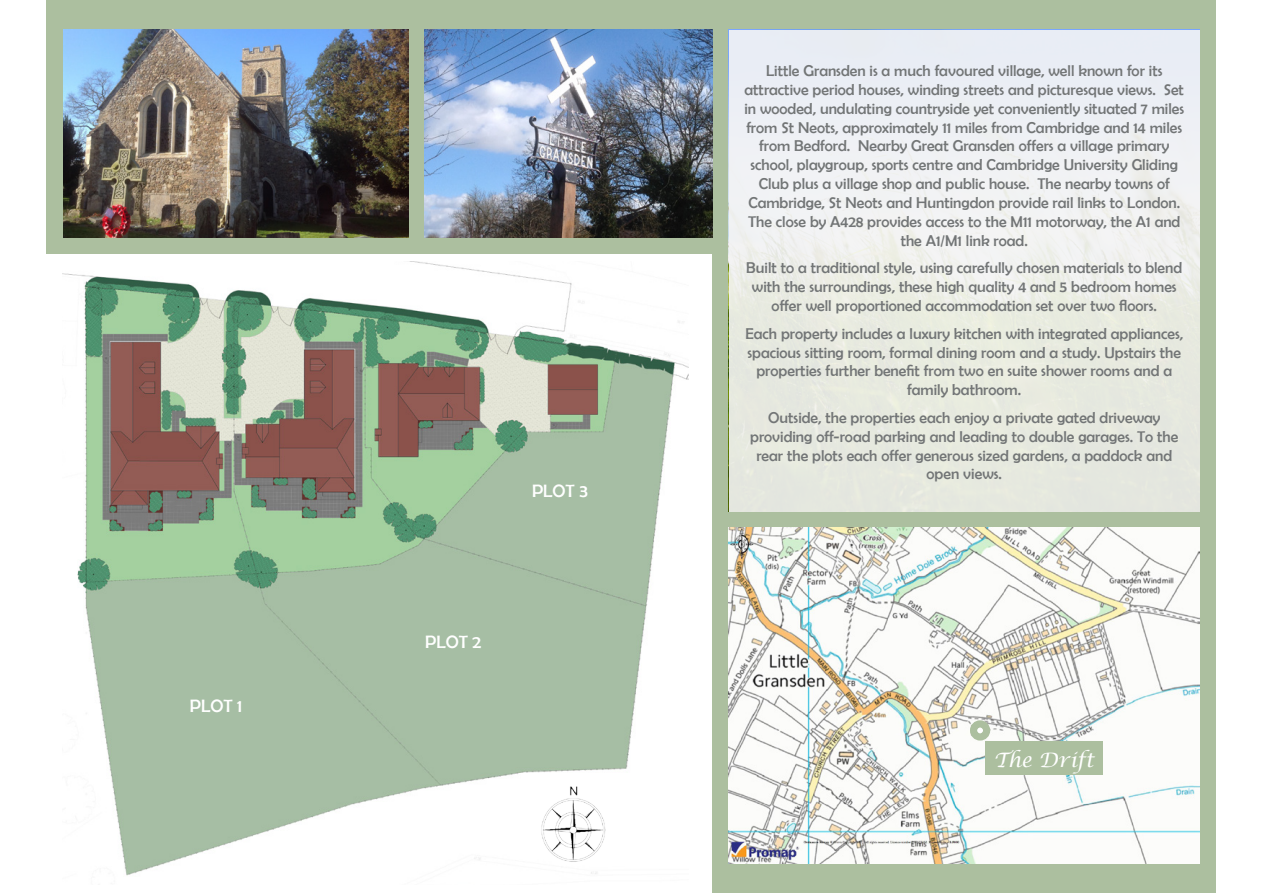
<style>
.page{position:relative;width:1263px;height:893px;background:#fff}
.page>*{position:absolute;margin:0;border:0;box-sizing:border-box;transform-origin:0 0}
.Back_Page_Header{font:italic 19.95px "Lucida Calligraphy";color:#fff}
.t1{font:18px "Berlin Sans FB";color:#fff}
.back_page_standard_t{font:15.75px/18.9px "Berlin Sans FB";color:#727576;text-align:center}
</style>
<div class="page">
<img style="left:62px;top:261px;width:626px;height:615px">
<img style="left:540px;top:784px;width:67px;height:79px">
<div style="left:712px;top:0;width:504px;height:893px;background:#acbf9f"></div>
<img style="left:729px;top:528px;width:471px;height:335px">
<div style="left:985px;top:741px;width:117px;height:34px;background:#acbf9f"></div>
<div style="left:973px;top:724px;width:14px;height:13px;background:#fff;border-radius:50%"></div>
<div style="left:970px;top:720px;width:20px;height:20px;border:7px solid #acbf9f;border-radius:50%"></div>
<div style="left:47px;top:0;width:1169px;height:254px;background:#acbf9f"></div>
<img style="left:63px;top:30px;width:345px;height:207px">
<div style="left:729px;top:30px;width:471px;height:481px;background:#eaedea"></div>
<img style="left:425px;top:30px;width:287px;height:207px">
<p class="t1" style="left:190px;top:696px;width:54px">PLOT 1</p>
<p class="t1" style="left:532px;top:480px;width:57px">PLOT 3</p>
<p class="t1" style="left:425px;top:631px;width:58px">PLOT 2</p>
<p class="back_page_standard_t" style="left:744px;top:61px;width:441px">Little Gransden is a much favoured village, well known for its attractive period houses, winding streets and picturesque views. Set in wooded, undulating countryside yet conveniently situated 7 miles from St Neots, approximately 11 miles from Cambridge and 14 miles from Bedford. Nearby Great Gransden offers a village primary school, playgroup, sports centre and Cambridge University Gliding Club plus a village shop and public house. The nearby towns of Cambridge, St Neots and Huntingdon provide rail links to London.<br>The close by A428 provides access to the M11 motorway, the A1 and the A1/M1 link road.</p>
<p class="back_page_standard_t" style="left:746px;top:258px;width:437px">Built to a traditional style, using carefully chosen materials to blend with the surroundings, these high quality 4 and 5 bedroom homes offer well proportioned accommodation set over two floors.</p>
<p class="back_page_standard_t" style="left:745px;top:324px;width:439px">Each property includes a luxury kitchen with integrated appliances, spacious sitting room, formal dining room and a study. Upstairs the properties further benefit from two en suite shower rooms and a family bathroom.</p>
<p class="back_page_standard_t" style="left:750px;top:408px;width:430px">Outside, the properties each enjoy a private gated driveway providing off-road parking and leading to double garages. To the rear the plots each offer generous sized gardens, a paddock and open views.</p>
<p class="Back_Page_Header" style="left:994px;top:748px;width:102px">The Drift</p>
</div>
